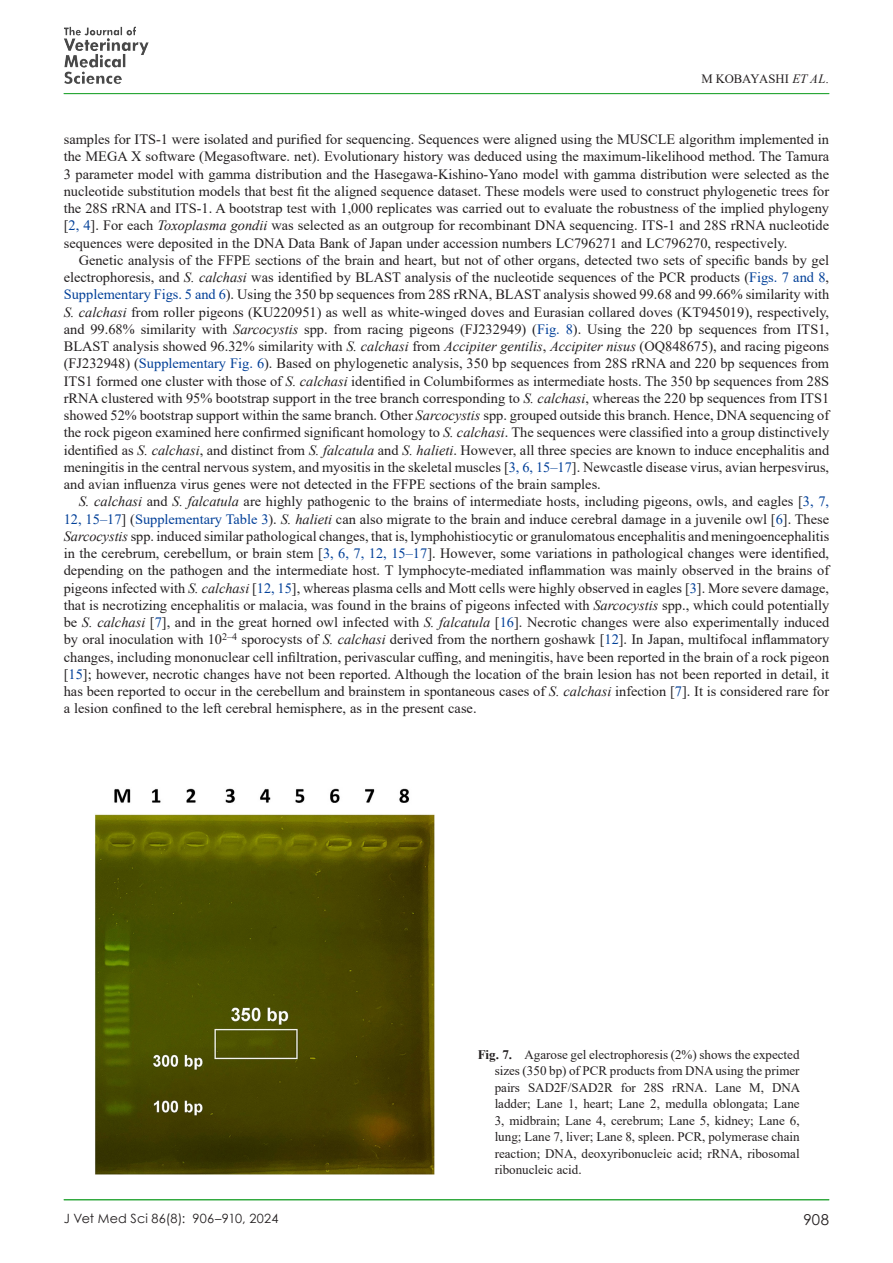
<style>
.page{position:relative;width:893px;height:1263px;background:#fff}
.page>*{position:absolute;margin:0;border:0;box-sizing:border-box;transform-origin:0 0}
.t1{font:15px "Century Gothic";color:#231f20}
.Paragraph{font:14.25px/17.2px "Times New Roman";color:#231f20;text-align:justify}
.Fig_Caption{font:13.05px/16.5px "Times New Roman";color:#231f20;text-align:justify}
.t2{font:12.75px "Century Gothic";letter-spacing:.015em;color:#231f20}
.Header_L_C{font:12.75px "Times New Roman";letter-spacing:-.01em;color:#231f20}
.s1{font-style:italic}
.s2{color:#003f98}
.s3{font-weight:700}
</style>
<div class="page">
<img style="left:64px;top:27px;width:74px;height:24px">
<hr style="left:64px;top:93px;width:765px;height:1px;background:#2aa738">
<hr style="left:64px;top:1199px;width:765px;height:1px;background:#2aa738">
<img style="left:95px;top:788px;width:339px;height:386px">
<p class="Header_L_C" style="left:701px;top:70px;width:129px">M KOBAYASHI <span class="s1">ET AL.</span></p>
<p class="Paragraph" style="left:64px;top:130px;width:767px">samples for ITS-1 were isolated and purified for sequencing. Sequences were aligned using the MUSCLE algorithm implemented in the MEGA X software (Megasoftware. net). Evolutionary history was deduced using the maximum-likelihood method. The Tamura 3 parameter model with gamma distribution and the Hasegawa-Kishino-Yano model with gamma distribution were selected as the nucleotide substitution models that best fit the aligned sequence dataset. These models were used to construct phylogenetic trees for the 28S rRNA and ITS-1. A bootstrap test with 1,000 replicates was carried out to evaluate the robustness of the implied phylogeny [<span class="s2">2, 4</span>]. For each <span class="s1">Toxoplasma gondii</span> was selected as an outgroup for recombinant DNA sequencing. ITS-1 and 28S rRNA nucleotide sequences were deposited in the DNA Data Bank of Japan under accession numbers LC796271 and LC796270, respectively.</p>
<p class="Paragraph" style="left:64px;top:251px;width:767px;text-indent:15px">Genetic analysis of the FFPE sections of the brain and heart, but not of other organs, detected two sets of specific bands by gel electrophoresis, and <span class="s1">S. calchasi</span> was identified by BLAST analysis of the nucleotide sequences of the PCR products (<span class="s2">Figs. 7 and 8</span>, <span class="s2">Supplementary Figs. 5 and 6</span>). Using the 350 bp sequences from 28S rRNA, BLAST analysis showed 99.68 and 99.66% similarity with <span class="s1">S. calchasi</span> from roller pigeons (KU220951) as well as white-winged doves and Eurasian collared doves (KT945019), respectively, and 99.68% similarity with <span class="s1">Sarcocystis</span> spp. from racing pigeons (FJ232949) (<span class="s2">Fig. 8</span>). Using the 220 bp sequences from ITS1, BLAST analysis showed 96.32% similarity with <span class="s1">S. calchasi</span> from <span class="s1">Accipiter gentilis</span>, <span class="s1">Accipiter nisus</span> (OQ848675), and racing pigeons (FJ232948) (<span class="s2">Supplementary Fig. 6</span>). Based on phylogenetic analysis, 350 bp sequences from 28S rRNA and 220 bp sequences from ITS1 formed one cluster with those of <span class="s1">S. calchasi</span> identified in Columbiformes as intermediate hosts. The 350 bp sequences from 28S rRNA clustered with 95% bootstrap support in the tree branch corresponding to <span class="s1">S. calchasi</span>, whereas the 220 bp sequences from ITS1 showed 52% bootstrap support within the same branch. Other <span class="s1">Sarcocystis</span> spp. grouped outside this branch. Hence, DNA sequencing of the rock pigeon examined here confirmed significant homology to <span class="s1">S. calchasi</span>. The sequences were classified into a group distinctively identified as <span class="s1">S. calchasi</span>, and distinct from <span class="s1">S. falcatula</span> and <span class="s1">S. halieti</span>. However, all three species are known to induce encephalitis and meningitis in the central nervous system, and myositis in the skeletal muscles [<span class="s2">3, 6, 15–17</span>]. Newcastle disease virus, avian herpesvirus, and avian influenza virus genes were not detected in the FFPE sections of the brain samples.</p>
<p class="Paragraph" style="left:64px;top:492px;width:767px;text-indent:15px"><span class="s1">S. calchasi</span> and <span class="s1">S. falcatula</span> are highly pathogenic to the brains of intermediate hosts, including pigeons, owls, and eagles [<span class="s2">3, 7, 12, 15–17</span>] (<span class="s2">Supplementary Table 3</span>). <span class="s1">S. halieti</span> can also migrate to the brain and induce cerebral damage in a juvenile owl [<span class="s2">6</span>]. These <span class="s1">Sarcocystis</span> spp. induced similar pathological changes, that is, lymphohistiocytic or granulomatous encephalitis and meningoencephalitis in the cerebrum, cerebellum, or brain stem [<span class="s2">3, 6, 7, 12, 15–17</span>]. However, some variations in pathological changes were identified, depending on the pathogen and the intermediate host. T lymphocyte-mediated inflammation was mainly observed in the brains of pigeons infected with <span class="s1">S. calchasi</span> [<span class="s2">12, 15</span>], whereas plasma cells and Mott cells were highly observed in eagles [<span class="s2">3</span>]. More severe damage, that is necrotizing encephalitis or malacia, was found in the brains of pigeons infected with <span class="s1">Sarcocystis</span> spp., which could potentially be <span class="s1">S. calchasi</span> [<span class="s2">7</span>], and in the great horned owl infected with <span class="s1">S. falcatula</span> [<span class="s2">16</span>]. Necrotic changes were also experimentally induced by oral inoculation with 10<sup>2–4</sup> sporocysts of <span class="s1">S. calchasi</span> derived from the northern goshawk [<span class="s2">12</span>]. In Japan, multifocal inflammatory changes, including mononuclear cell infiltration, perivascular cuffing, and meningitis, have been reported in the brain of a rock pigeon [<span class="s2">15</span>]; however, necrotic changes have not been reported. Although the location of the brain lesion has not been reported in detail, it has been reported to occur in the cerebellum and brainstem in spontaneous cases of <span class="s1">S. calchasi</span> infection [<span class="s2">7</span>]. It is considered rare for a lesion confined to the left cerebral hemisphere, as in the present case.</p>
<p class="Fig_Caption" style="left:495px;top:1045px;width:307px;text-indent:-17px"><span class="s3">Fig. 7.</span> Agarose gel electrophoresis (2%) shows the expected sizes (350 bp) of PCR products from DNA using the primer pairs SAD2F/SAD2R for 28S rRNA. Lane M, DNA ladder; Lane 1, heart; Lane 2, medulla oblongata; Lane 3, midbrain; Lane 4, cerebrum; Lane 5, kidney; Lane 6, lung; Lane 7, liver; Lane 8, spleen. PCR, polymerase chain reaction; DNA, deoxyribonucleic acid; rRNA, ribosomal ribonucleic acid.</p>
<p class="t2" style="left:64px;top:1209px;width:123px">J Vet Med Sci 86(8):</p>
<p class="t2" style="left:192px;top:1209px;width:88px">906–910, 2024</p>
<p class="t1" style="left:803px;top:1209px;width:27px">908</p>
</div>
